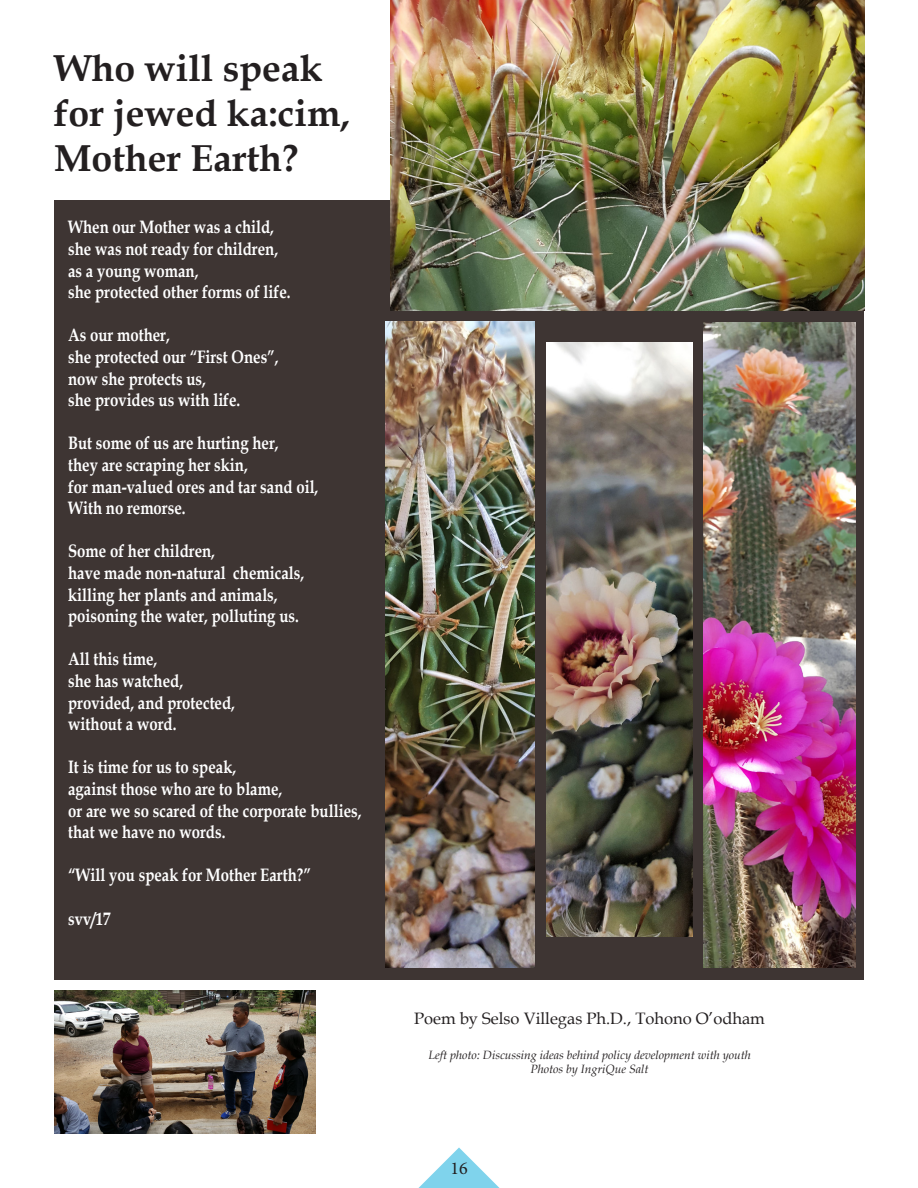
<style>
.page{position:relative;width:918px;height:1188px;background:#fff}
.page>*{position:absolute;margin:0;border:0;box-sizing:border-box;transform-origin:0 0}
.t1{font:700 37.5px/45px "Book Antiqua";color:#231f20}
.t2{font:700 18px "Book Antiqua";color:#fff;scale:.83 1}
.t3{font:18px "Minion Pro";color:#231f20}
.t4{font:16.5px "Book Antiqua";color:#231f20}
.t5{font:italic 12px "Book Antiqua";color:#231f20}
</style>
<div class="page">
<div style="left:54px;top:200px;width:810px;height:779px;background:#3e3533"></div>
<img style="left:386px;top:322px;width:148px;height:646px">
<img style="left:547px;top:343px;width:145px;height:594px">
<img style="left:704px;top:322px;width:151px;height:645px">
<img style="left:390px;top:0;width:474px;height:310px">
<img style="left:54px;top:990px;width:261px;height:144px">
<svg style="left:418px;top:1148px;width:82px;height:40px"></svg>
<p class="t1" style="left:54px;top:46px;width:297px">Who will speak for jewed ka:cim,<br>Mother Earth?</p>
<p class="t2" style="left:68px;top:215px;width:249px">When our Mother was a child,</p>
<p class="t2" style="left:68px;top:237px;width:254px">she was not ready for children,</p>
<p class="t2" style="left:68px;top:258px;width:159px">as a young woman,</p>
<p class="t2" style="left:68px;top:280px;width:269px">she protected other forms of life.</p>
<p class="t2" style="left:68px;top:323px;width:124px">As our mother,</p>
<p class="t2" style="left:68px;top:345px;width:255px">she protected our “First Ones”,</p>
<p class="t2" style="left:68px;top:366px;width:167px">now she protects us,</p>
<p class="t2" style="left:68px;top:388px;width:209px">she provides us with life.</p>
<p class="t2" style="left:68px;top:431px;width:255px">But some of us are hurting her,</p>
<p class="t2" style="left:68px;top:453px;width:218px">they are scraping her skin,</p>
<p class="t2" style="left:68px;top:474px;width:303px">for man-valued ores and tar sand oil,</p>
<p class="t2" style="left:68px;top:496px;width:143px">With no remorse.</p>
<p class="t2" style="left:68px;top:539px;width:178px">Some of her children,</p>
<p class="t2" style="left:68px;top:561px;width:286px">have made non-natural chemicals,</p>
<p class="t2" style="left:68px;top:582px;width:254px">killing her plants and animals,</p>
<p class="t2" style="left:68px;top:604px;width:279px">poisoning the water, polluting us.</p>
<p class="t2" style="left:68px;top:647px;width:109px">All this time,</p>
<p class="t2" style="left:68px;top:669px;width:140px">she has watched,</p>
<p class="t2" style="left:68px;top:690px;width:202px">provided, and protected,</p>
<p class="t2" style="left:68px;top:712px;width:132px">without a word.</p>
<p class="t2" style="left:68px;top:755px;width:204px">It is time for us to speak,</p>
<p class="t2" style="left:68px;top:777px;width:259px">against those who are to blame,</p>
<p class="t2" style="left:68px;top:798px;width:355px">or are we so scared of the corporate bullies,</p>
<p class="t2" style="left:68px;top:820px;width:191px">that we have no words.</p>
<p class="t2" style="left:68px;top:863px;width:294px">“Will you speak for Mother Earth?”</p>
<p class="t2" style="left:68px;top:906px;width:53px">svv/17</p>
<p class="t4" style="left:414px;top:1007px;width:352px">Poem by Selso Villegas Ph.D., Tohono O’odham</p>
<p class="t5" style="left:428px;top:1046px;width:324px">Left photo: Discussing ideas behind policy development with youth</p>
<p class="t5" style="left:531px;top:1061px;width:119px">Photos by IngriQue Salt</p>
<p class="t3" style="left:450px;top:1156px;width:19px">16</p>
</div>
